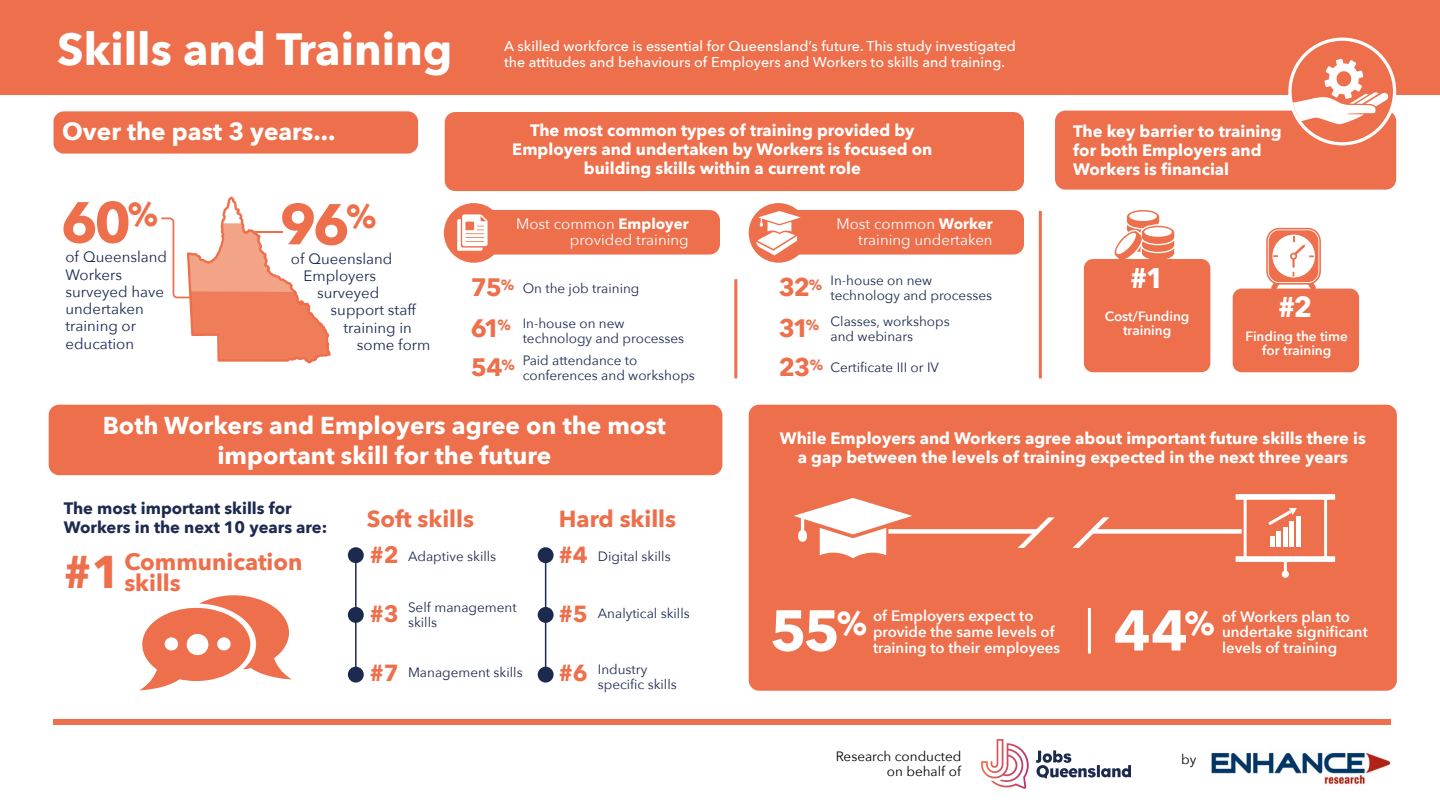
<style>
.page{position:relative;width:1440px;height:810px;background:#fff}
.page>*{position:absolute;margin:0;border:0;box-sizing:border-box;transform-origin:0 0}
.t1{font:700 56.85px "Avenir Next";color:#ed6f4b}
.t2{font:700 56.85px "Avenir Next";color:#fff}
.t3{font:700 45px "Avenir Next";color:#fff}
.t4{font:700 33.15px "Avenir Next";color:#fff}
.t5{font:700 28.5px "Avenir Next";color:#fff}
.t6{font:700 25.12px "Avenir Next";letter-spacing:-.05em;color:#ed6f4b}
.t7{font:700 24.38px/29.2px "Avenir Next";color:#fff;text-align:center}
.t8{font:700 23.25px/21px "Avenir Next";color:#ed6f4b}
.t9{font:700 16.5px/18.8px "Avenir Next";color:#fff;text-align:center}
.t10{font:700 16.5px/18.8px "Avenir Next";color:#1d2a50}
.t11{font:15px/17.2px "Avenir Next";color:#1d2a50;text-align:center}
.t12{font:600 15px/15.8px "Avenir Next";color:#fff}
.t13{font:15px/15.8px "Avenir Next";color:#fff;text-align:right}
.t14{font:500 14.25px/15.8px "Avenir Next";color:#fff}
.t15{font:13.5px/15px "Avenir Next";color:#1d2a50}
.t16{font:600 13.5px/14.2px "Avenir Next";color:#fff;text-align:center}
.t17{font:13.5px/15.8px "Avenir Next";color:#000;text-align:right}
.s1{font-weight:700}
.s2{font-size:45.75px}
</style>
<div class="page">
<img style="left:1211px;top:751px;width:180px;height:34px">
<svg style="left:1036px;top:750px;width:95px;height:29px"></svg>
<svg style="left:981px;top:739px;width:48px;height:50px"></svg>
<div style="left:1055px;top:111px;width:341px;height:79px;background:#ed6f4b;border-radius:11px"></div>
<div style="left:0;top:0;width:1440px;height:94px;background:#ed6f4b"></div>
<svg style="left:1290px;top:39px;width:105px;height:105px"></svg>
<svg style="left:1292px;top:59px;width:97px;height:65px"></svg>
<div style="left:1288px;top:38px;width:108px;height:107px;border:3px solid #fff;border-radius:50%"></div>
<div style="left:54px;top:720px;width:1337px;height:5px;background:#ed6f4b"></div>
<div style="left:54px;top:111px;width:364px;height:43px;background:#ed6f4b;border-radius:11px"></div>
<div style="left:445px;top:112px;width:579px;height:79px;background:#ed6f4b;border-radius:11px"></div>
<div style="left:462px;top:210px;width:258px;height:45px;background:#ed6f4b;border-radius:11px"></div>
<div style="left:766px;top:210px;width:258px;height:45px;background:#ed6f4b;border-radius:11px"></div>
<hr style="left:734px;top:279px;width:3px;height:99px;background:#ed6f4b">
<hr style="left:1039px;top:211px;width:3px;height:167px;background:#ed6f4b">
<div style="left:444px;top:203px;width:60px;height:60px;background:#ed6f4b;border-radius:50%"></div>
<div style="left:749px;top:203px;width:59px;height:60px;background:#ed6f4b;border-radius:50%"></div>
<svg style="left:756px;top:211px;width:45px;height:45px"></svg>
<svg style="left:457px;top:214px;width:31px;height:37px"></svg>
<div style="left:1084px;top:259px;width:126px;height:113px;background:#ed6f4b;border-radius:9px"></div>
<div style="left:1233px;top:289px;width:126px;height:83px;background:#ed6f4b;border-radius:9px"></div>
<svg style="left:1266px;top:228px;width:55px;height:57px"></svg>
<svg style="left:1268px;top:229px;width:51px;height:60px"></svg>
<svg style="left:1114px;top:210px;width:60px;height:49px"></svg>
<div style="left:49px;top:405px;width:673px;height:70px;background:#ed6f4b;border-radius:11px"></div>
<hr style="left:355px;top:555px;width:2px;height:120px;background:#1d2a50">
<div style="left:348px;top:547px;width:16px;height:16px;background:#1d2a50;border-radius:50%"></div>
<div style="left:348px;top:607px;width:16px;height:16px;background:#1d2a50;border-radius:50%"></div>
<div style="left:348px;top:667px;width:16px;height:16px;background:#1d2a50;border-radius:50%"></div>
<hr style="left:545px;top:555px;width:1px;height:120px;background:#1d2a50">
<div style="left:538px;top:547px;width:16px;height:16px;background:#1d2a50;border-radius:50%"></div>
<div style="left:538px;top:607px;width:16px;height:16px;background:#1d2a50;border-radius:50%"></div>
<div style="left:538px;top:667px;width:16px;height:16px;background:#1d2a50;border-radius:50%"></div>
<svg style="left:140px;top:595px;width:152px;height:95px"></svg>
<div style="left:749px;top:405px;width:648px;height:286px;background:#ed6f4b;border-radius:11px"></div>
<svg style="left:794px;top:498px;width:261px;height:60px"></svg>
<svg style="left:1072px;top:494px;width:263px;height:84px"></svg>
<hr style="left:1088px;top:608px;width:3px;height:46px;background:#fff">
<svg style="left:161px;top:197px;width:170px;height:166px"></svg>
<hr style="left:253px;top:231px;width:30px;height:2px;background:#ed6f4b">
<h2 class="t3" style="left:57px;top:11px;width:397px">Skills and Training</h2>
<p class="t14" style="left:504px;top:38px;width:513px">A skilled workforce is essential for Queensland’s future. This study investigated the attitudes and behaviours of Employers and Workers to skills and training.</p>
<h3 class="t7" style="left:62px;top:117px;width:275px">Over the past 3 years...</h3>
<h1 class="t1" style="left:61px;top:173px;width:98px">60<sup>%</sup></h1>
<h1 class="t1" style="left:280px;top:175px;width:98px">96<sup>%</sup></h1>
<p class="t11" style="left:65px;top:248px;width:103px;text-align:left">of Queensland<br>Workers surveyed have undertaken training or education</p>
<p class="t11" style="left:291px;top:249px;width:103px">of Queensland<br>Employers</p>
<p class="t11" style="left:317px;top:284px;width:64px">surveyed</p>
<p class="t11" style="left:331px;top:301px;width:87px">support staff</p>
<p class="t11" style="left:343px;top:318px;width:70px">training in</p>
<p class="t11" style="left:357px;top:335px;width:75px">some form</p>
<p class="t9" style="left:512px;top:121px;width:422px">The most common types of training provided by<br>Employers and undertaken by Workers is focused on building skills within a current role</p>
<p class="t9" style="left:1073px;top:122px;width:210px;text-align:left">The key barrier to training for both Employers and<br>Workers is financial</p>
<p class="t13" style="left:516px;top:216px;width:174px">Most common <span class="s1">Employer </span>provided training</p>
<p class="t13" style="left:836px;top:216px;width:158px">Most common <span class="s1">Worker </span>training undertaken</p>
<p class="t15" style="left:523px;top:280px;width:118px">On the job training</p>
<p class="t15" style="left:831px;top:272px;width:163px">In-house on new technology and processes</p>
<p class="t15" style="left:523px;top:315px;width:163px">In-house on new technology and processes</p>
<p class="t15" style="left:831px;top:313px;width:121px">Classes, workshops and webinars</p>
<p class="t15" style="left:523px;top:352px;width:174px">Paid attendance to conferences and workshops</p>
<p class="t15" style="left:831px;top:359px;width:110px">Certificate III or IV</p>
<h3 class="t6" style="left:471px;top:266px;width:45px">75<sup>%</sup></h3>
<h3 class="t6" style="left:779px;top:266px;width:45px">32<sup>%</sup></h3>
<h3 class="t6" style="left:471px;top:306px;width:41px">61<sup>%</sup></h3>
<h3 class="t6" style="left:779px;top:306px;width:42px">31<sup>%</sup></h3>
<h3 class="t6" style="left:471px;top:346px;width:45px">54<sup>%</sup></h3>
<h3 class="t6" style="left:779px;top:346px;width:46px">23<sup>%</sup></h3>
<h3 class="t5" style="left:1130px;top:253px;width:36px">#1</h3>
<p class="t16" style="left:1105px;top:309px;width:86px">Cost/Funding training</p>
<h3 class="t5" style="left:1278px;top:282px;width:36px">#2</h3>
<p class="t16" style="left:1246px;top:329px;width:104px">Finding the time for training</p>
<h3 class="t7" style="left:103px;top:411px;width:565px">Both Workers and Employers agree on the most important skill for the future</h3>
<p class="t10" style="left:64px;top:499px;width:265px">The most important skills for<br>Workers in the next 10 years are:</p>
<h3 class="t8" style="left:64px;top:551px;width:240px;text-indent:61px">Communication <span class="s2">#1</span>skills</h3>
<p class="t15" style="left:408px;top:548px;width:90px">Adaptive skills</p>
<p class="t15" style="left:408px;top:599px;width:110px">Self management skills</p>
<h3 class="t8" style="left:367px;top:501px;width:109px;line-height:35.6px">Soft skills #2</h3>
<h3 class="t8" style="left:559px;top:508px;width:119px">Hard skills</h3>
<h3 class="t8" style="left:559px;top:544px;width:31px">#4</h3>
<p class="t15" style="left:598px;top:548px;width:74px">Digital skills</p>
<h3 class="t8" style="left:370px;top:603px;width:31px">#3</h3>
<h3 class="t8" style="left:559px;top:603px;width:31px">#5</h3>
<p class="t15" style="left:598px;top:606px;width:93px">Analytical skills</p>
<h3 class="t8" style="left:370px;top:662px;width:31px">#7</h3>
<p class="t15" style="left:408px;top:665px;width:116px">Management skills</p>
<h3 class="t8" style="left:559px;top:662px;width:31px">#6</h3>
<p class="t15" style="left:598px;top:661px;width:80px">Industry specific skills</p>
<p class="t9" style="left:780px;top:429px;width:588px">While Employers and Workers agree about important future skills there is a gap between the levels of training expected in the next three years</p>
<p class="t12" style="left:873px;top:608px;width:183px">of Employers expect to provide the same levels of</p>
<h3 class="t4" style="left:837px;top:594px;width:32px">%</h3>
<h1 class="t2" style="left:1114px;top:581px;width:102px">44<sup>%</sup></h1>
<h1 class="t2" style="left:770px;top:581px;width:72px">55</h1>
<p class="t12" style="left:873px;top:639px;width:189px">training to their employees</p>
<p class="t12" style="left:1222px;top:608px;width:147px">of Workers plan to undertake significant levels of training</p>
<p class="t17" style="left:836px;top:747px;width:127px">Research conducted on behalf of</p>
<p class="t17" style="left:1181px;top:750px;width:17px">by</p>
</div>
